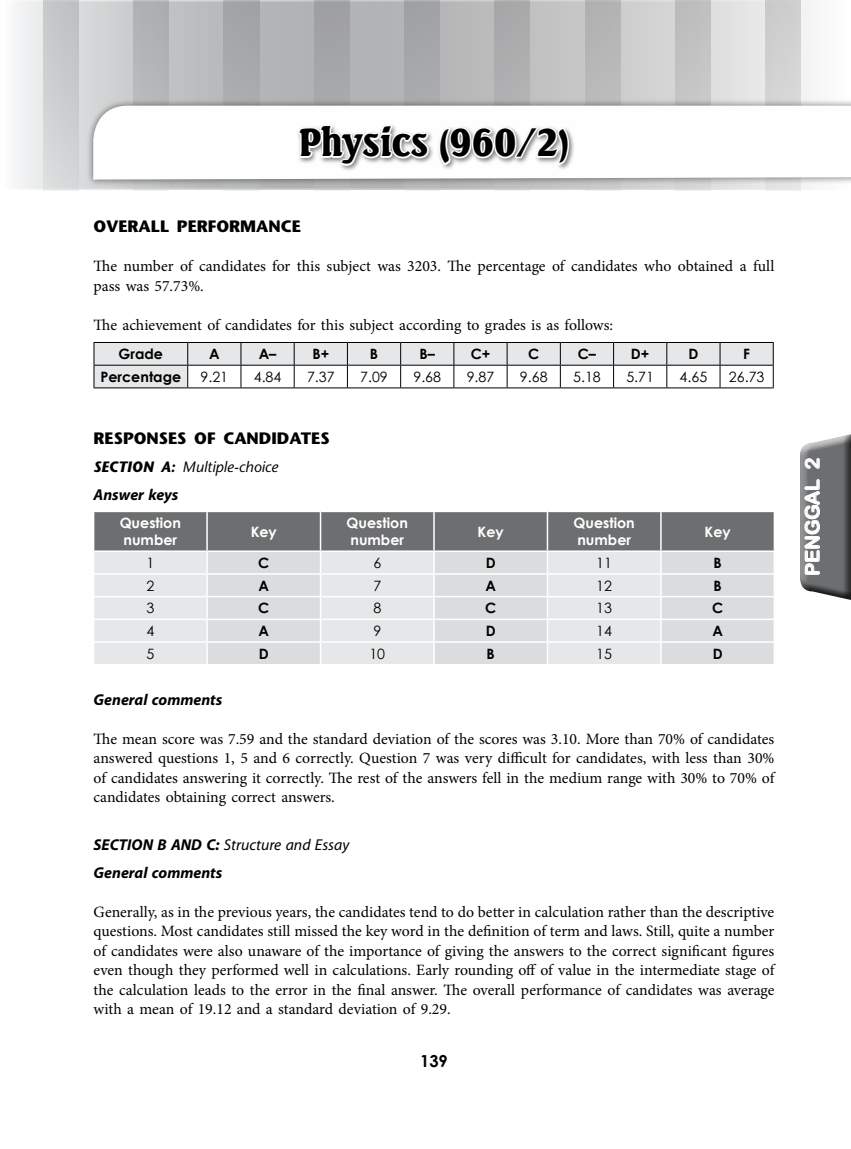
<style>
.page{position:relative;width:851px;height:1149px;background:#fff}
.page>*{position:absolute;margin:0;border:0;box-sizing:border-box;transform-origin:0 0}
.t1{font:900 37.5px "Seagull";color:#000}
.t2{font:19.5px "Arial Rounded MT Bold";color:#fff}
.t3{font:700 16.5px "Stone Sans";color:#000}
.t4{font:700 16.5px "Century Gothic";color:#000}
.t5{font:15.75px/19.5px "Minion Pro";color:#000;text-align:justify}
.t6{font:italic 700 15.75px/28px "Myriad";color:#000}
.t7{font:italic 15px "Stone Sans";color:#000}
.t8{font:14.25px "Century Gothic";color:#000}
.t9{font:700 14.25px/17.1px "Century Gothic";color:#fff}
.t10{font:700 14.25px "Century Gothic";color:#000}
.s1{font-weight:700}
.s2{font-weight:400}
</style>
<div class="page">
<svg style="left:800px;top:434px;width:50px;height:166px;background:#808183"></svg>
<svg style="left:17px;top:3px;width:794px;height:184px;background:#c9cacb"></svg>
<div style="left:0;top:0;width:850px;height:190px;border:2px solid #fff"></div>
<div style="left:43px;top:0;width:35px;height:190px;background:linear-gradient(to bottom,#c1c2c3,#d9dadc)"></div>
<div style="left:134px;top:0;width:35px;height:190px;background:#b2b3b5"></div>
<div style="left:224px;top:0;width:35px;height:190px;background:#a6a7a9"></div>
<div style="left:314px;top:0;width:35px;height:190px;background:#a2a3a5"></div>
<div style="left:404px;top:0;width:35px;height:190px;background:#a4a5a7"></div>
<div style="left:494px;top:0;width:36px;height:190px;background:#acadae"></div>
<div style="left:585px;top:0;width:35px;height:190px;background:#b6b6b7"></div>
<div style="left:675px;top:0;width:35px;height:190px;background:#c1c2c3"></div>
<div style="left:765px;top:0;width:35px;height:190px;background:#d1d1d2"></div>
<div style="left:86px;top:99px;width:764px;height:88px;background:#000;opacity:.5"></div>
<svg style="left:92px;top:105px;width:758px;height:76px"></svg>
<div style="left:296px;top:123px;width:279px;height:49px;background:#000;opacity:.5"></div>
<svg style="left:296px;top:86px;width:135px;height:105px"></svg>
<svg style="left:437px;top:125px;width:133px;height:43px"></svg>
<svg style="left:94px;top:342px;width:679px;height:45px"></svg>
<hr style="left:94px;top:387px;width:94px;height:1px;background:#000">
<hr style="left:188px;top:387px;width:53px;height:1px;background:#000">
<hr style="left:241px;top:387px;width:53px;height:1px;background:#000">
<hr style="left:294px;top:387px;width:53px;height:1px;background:#000">
<hr style="left:347px;top:387px;width:53px;height:1px;background:#000">
<hr style="left:400px;top:387px;width:54px;height:1px;background:#000">
<hr style="left:454px;top:387px;width:53px;height:1px;background:#000">
<hr style="left:507px;top:387px;width:53px;height:1px;background:#000">
<hr style="left:560px;top:387px;width:53px;height:1px;background:#000">
<hr style="left:613px;top:387px;width:53px;height:1px;background:#000">
<hr style="left:666px;top:387px;width:54px;height:1px;background:#000">
<hr style="left:720px;top:387px;width:53px;height:1px;background:#000">
<svg style="left:93px;top:511px;width:681px;height:152px;background:#c5c6c8"></svg>
<hr style="left:773px;top:642px;width:2px;height:21px;background:#fff">
<h1 class="t1" style="left:299px;top:120px;width:271px">Physics (960/2)</h1>
<p class="t3" style="left:94px;top:216px;width:209px">OVERALL PERFORMANCE</p>
<p class="t5" style="left:94px;top:256px;width:682px">The number of candidates for this subject was 3203. The percentage of candidates who obtained a full pass was 57.73%.</p>
<p class="t5" style="left:94px;top:315px;width:521px">The achievement of candidates for this subject according to grades is as follows:</p>
<p class="t10" style="left:119px;top:345px;width:46px">Grade</p>
<p class="t10" style="left:209px;top:345px;width:12px">A</p>
<p class="t10" style="left:259px;top:345px;width:19px">A–</p>
<p class="t10" style="left:312px;top:345px;width:18px">B+</p>
<p class="t10" style="left:370px;top:345px;width:10px">B</p>
<p class="t10" style="left:419px;top:345px;width:17px">B–</p>
<p class="t10" style="left:470px;top:345px;width:21px">C+</p>
<p class="t10" style="left:528px;top:345px;width:13px">C</p>
<p class="t10" style="left:577px;top:345px;width:20px">C–</p>
<p class="t10" style="left:631px;top:345px;width:20px">D+</p>
<p class="t10" style="left:688px;top:345px;width:11px">D</p>
<p class="t10" style="left:743px;top:345px;width:8px">F</p>
<p class="t10" style="left:100px;top:367px;width:82px">Percentage</p>
<p class="t8" style="left:200px;top:368px;width:29px">9.21</p>
<p class="t8" style="left:254px;top:368px;width:29px">4.84</p>
<p class="t8" style="left:307px;top:368px;width:29px">7.37</p>
<p class="t8" style="left:360px;top:368px;width:29px">7.09</p>
<p class="t8" style="left:413px;top:368px;width:29px">9.68</p>
<p class="t8" style="left:466px;top:368px;width:29px">9.87</p>
<p class="t8" style="left:520px;top:368px;width:29px">9.68</p>
<p class="t8" style="left:573px;top:368px;width:29px">5.18</p>
<p class="t8" style="left:626px;top:368px;width:29px">5.71</p>
<p class="t8" style="left:679px;top:368px;width:29px">4.65</p>
<p class="t8" style="left:728px;top:368px;width:37px">26.73</p>
<p class="t3" style="left:94px;top:428px;width:237px">RESPONSES OF CANDIDATES</p>
<p class="t7" style="left:94px;top:458px;width:186px"><span class="s1">SECTION A:</span> Multiple-choice</p>
<p class="t6" style="left:94px;top:481px;width:86px">Answer keys</p>
<p class="t9" style="left:120px;top:514px;width:63px">Question number</p>
<p class="t9" style="left:251px;top:522px;width:28px">Key</p>
<p class="t9" style="left:346px;top:514px;width:63px">Question number</p>
<p class="t9" style="left:477px;top:522px;width:28px">Key</p>
<p class="t9" style="left:573px;top:514px;width:63px">Question number</p>
<p class="t9" style="left:704px;top:522px;width:28px">Key</p>
<p class="t8" style="left:146px;top:554px;width:9px">1</p>
<p class="t10" style="left:258px;top:553px;width:13px">C</p>
<p class="t8" style="left:373px;top:554px;width:9px">6</p>
<p class="t10" style="left:485px;top:553px;width:11px">D</p>
<p class="t8" style="left:596px;top:554px;width:17px">11</p>
<p class="t10" style="left:713px;top:553px;width:10px">B</p>
<p class="t8" style="left:146px;top:576px;width:9px">2</p>
<p class="t10" style="left:258px;top:576px;width:12px">A</p>
<p class="t8" style="left:373px;top:576px;width:9px">7</p>
<p class="t10" style="left:485px;top:576px;width:12px">A</p>
<p class="t8" style="left:596px;top:576px;width:17px">12</p>
<p class="t10" style="left:713px;top:576px;width:10px">B</p>
<p class="t8" style="left:146px;top:599px;width:9px">3</p>
<p class="t10" style="left:258px;top:599px;width:13px">C</p>
<p class="t8" style="left:373px;top:599px;width:9px">8</p>
<p class="t10" style="left:485px;top:599px;width:13px">C</p>
<p class="t8" style="left:596px;top:599px;width:17px">13</p>
<p class="t10" style="left:712px;top:599px;width:13px">C</p>
<p class="t8" style="left:146px;top:622px;width:9px">4</p>
<p class="t10" style="left:258px;top:621px;width:12px">A</p>
<p class="t8" style="left:373px;top:622px;width:9px">9</p>
<p class="t10" style="left:485px;top:621px;width:11px">D</p>
<p class="t8" style="left:596px;top:622px;width:17px">14</p>
<p class="t10" style="left:712px;top:621px;width:12px">A</p>
<p class="t8" style="left:146px;top:644px;width:9px">5</p>
<p class="t10" style="left:259px;top:644px;width:11px">D</p>
<p class="t8" style="left:369px;top:644px;width:17px">10</p>
<p class="t10" style="left:486px;top:644px;width:10px">B</p>
<p class="t8" style="left:596px;top:644px;width:17px">15</p>
<p class="t10" style="left:712px;top:644px;width:11px">D</p>
<p class="t6" style="left:94px;top:685px;width:130px">General comments</p>
<p class="t5" style="left:94px;top:728px;width:682px">The mean score was 7.59 and the standard deviation of the scores was 3.10. More than 70% of candidates answered questions 1, 5 and 6 correctly. Question 7 was very difficult for candidates, with less than 30% of candidates answering it correctly. The rest of the answers fell in the medium range with 30% to 70% of candidates obtaining correct answers.</p>
<p class="t6" style="left:94px;top:830px;width:18px">Section</p>
<p class="t6" style="left:94px;top:830px;width:257px;text-indent:64px">B AND C: <span class="s2">Structure and Essay<br></span>General comments</p>
<p class="t5" style="left:94px;top:901px;width:682px">Generally, as in the previous years, the candidates tend to do better in calculation rather than the descriptive questions. Most candidates still missed the key word in the definition of term and laws. Still, quite a number of candidates were also unaware of the importance of giving the answers to the correct significant figures even though they performed well in calculations. Early rounding off of value in the intermediate stage of the calculation leads to the error in the final answer. The overall performance of candidates was average with a mean of 19.12 and a standard deviation of 9.29.</p>
<p class="t4" style="left:420px;top:1050px;width:29px">139</p>
<p class="t2" style="left:800px;top:575px;width:119px;rotate:-90deg">PENGGAL 2</p>
</div>
